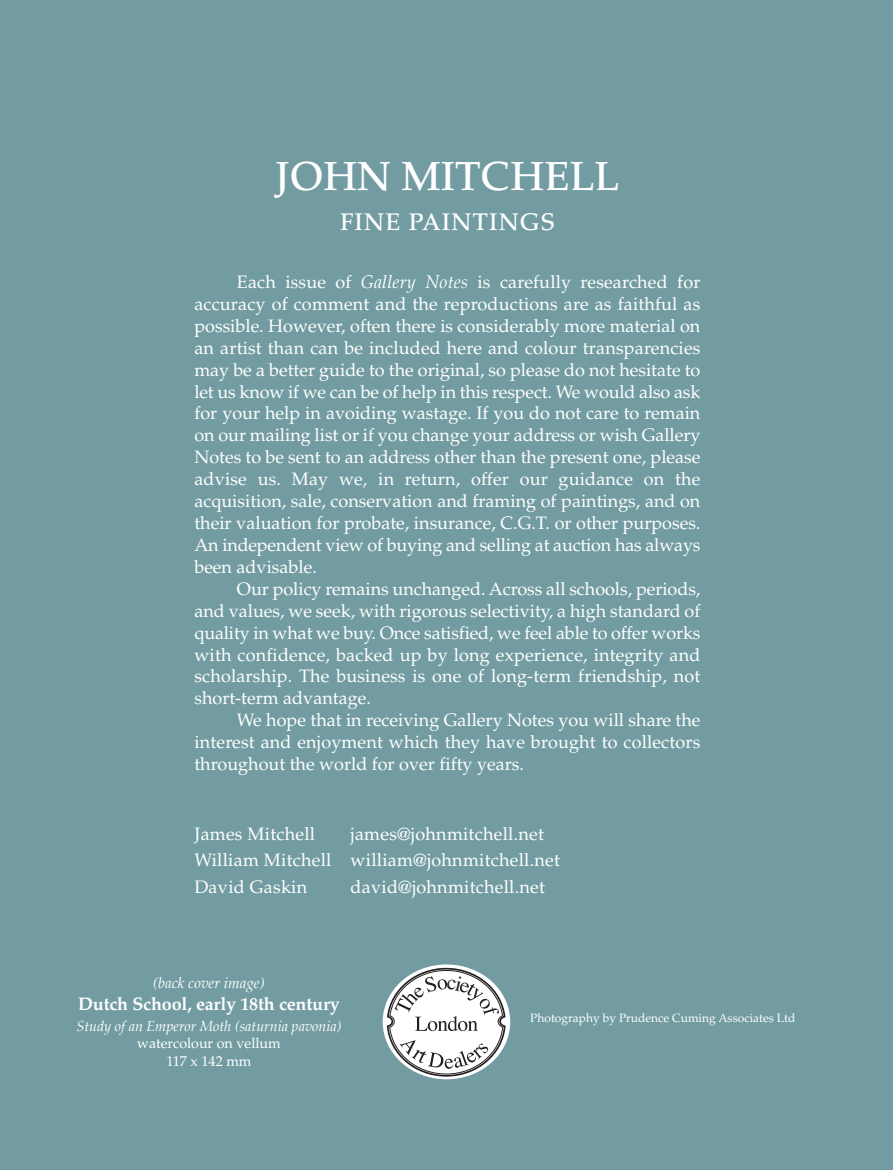
<style>
.page{position:relative;width:893px;height:1170px;background:#fff}
.page>*{position:absolute;margin:0;border:0;box-sizing:border-box;transform-origin:0 0}
.t1{font:500 40.5px "Palatino";color:#fff}
.t2{font:500 24px "Palatino";letter-spacing:.05em;color:#fff}
.t3{font:18px/21.9px "Palatino";letter-spacing:.01em;color:#fff;text-align:justify}
.t4{font:700 18px "Palatino";letter-spacing:-.01em;color:#fff}
.t5{font:italic 15px "Palatino";color:#fff}
.t6{font:italic 14.25px "Palatino";color:#fff}
.t7{font:14.25px/17.4px "Palatino";color:#fff;text-align:center}
.t8{font:12px "Palatino";color:#fff}
.s1{font-style:italic}
</style>
<div class="page">
<div style="left:0;top:0;width:893px;height:1169px;background:#729ca1"></div>
<div style="left:383px;top:964px;width:127px;height:115px;background:#fff;border-radius:50%"></div>
<svg style="left:387px;top:967px;width:119px;height:109px"></svg>
<h1 class="t1" style="left:276px;top:161px;width:345px">JOHN MITCHELL</h1>
<h2 class="t2" style="left:340px;top:212px;width:216px">FINE PAINTINGS</h2>
<p class="t3" style="left:194px;top:273px;width:508px;text-indent:43px">Each issue of <span class="s1">Gallery Notes</span> is carefully researched for accuracy of comment and the reproductions are as faithful as possible. However, often there is considerably more material on an artist than can be included here and colour transparencies may be a better guide to the original, so please do not hesitate to let us know if we can be of help in this respect. We would also ask for your help in avoiding wastage. If you do not care to remain on our mailing list or if you change your address or wish Gallery Notes to be sent to an address other than the present one, please advise us. May we, in return, offer our guidance on the acquisition, sale, conservation and framing of paintings, and on their valuation for probate, insurance, C.G.T. or other purposes.<br>An independent view of buying and selling at auction has always been advisable.</p>
<p class="t3" style="left:194px;top:579px;width:508px;text-indent:43px">Our policy remains unchanged. Across all schools, periods, and values, we seek, with rigorous selectivity, a high standard of quality in what we buy. Once satisfied, we feel able to offer works with confidence, backed up by long experience, integrity and scholarship. The business is one of long-term friendship, not short-term advantage.</p>
<p class="t3" style="left:194px;top:711px;width:508px;text-indent:43px">We hope that in receiving Gallery Notes you will share the interest and enjoyment which they have brought to collectors throughout the world for over fifty years.</p>
<p class="t3" style="left:194px;top:825px;width:122px">James Mitchell</p>
<p class="t3" style="left:194px;top:823px;width:367px;line-height:26.1px;text-align:left;text-indent:156px">james@johnmitchell.net<br>William Mitchell william@johnmitchell.net<br>David Gaskin</p>
<p class="t3" style="left:351px;top:877px;width:196px">david@johnmitchell.net</p>
<p class="t5" style="left:153px;top:975px;width:113px">(back cover image)</p>
<p class="t4" style="left:78px;top:995px;width:263px">Dutch School, early 18th century</p>
<p class="t6" style="left:77px;top:1018px;width:266px">Study of an Emperor Moth (saturnia pavonia)</p>
<p class="t7" style="left:137px;top:1036px;width:145px">watercolour on vellum<br>117 x 142 mm</p>
<p class="t8" style="left:530px;top:1013px;width:267px">Photography by Prudence Cuming Associates Ltd</p>
</div>
